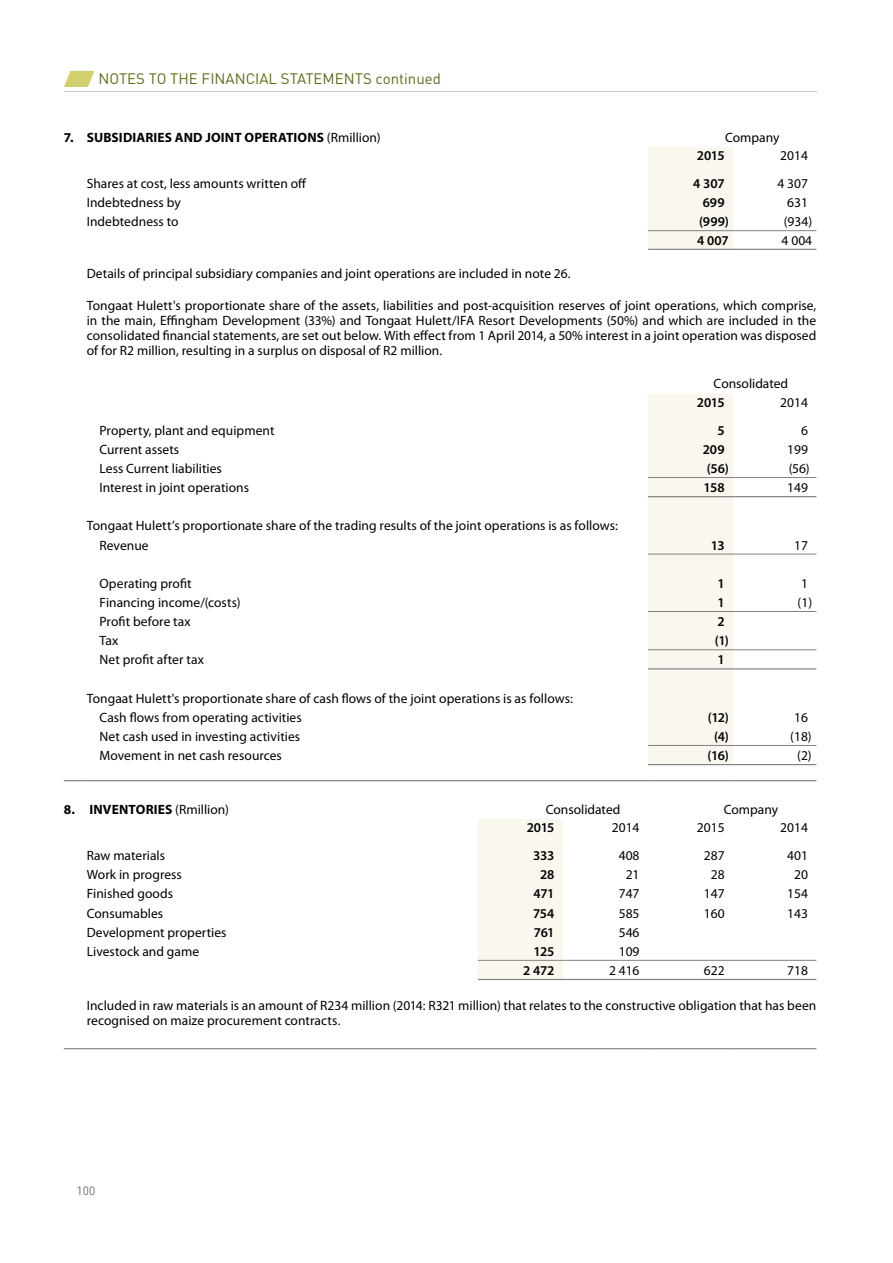
<style>
.page{position:relative;width:893px;height:1263px;background:#fff}
.page>*{position:absolute;margin:0;border:0;box-sizing:border-box;transform-origin:0 0}
.t1{font:15px "DIN";color:#5e6c1a}
.t2{font:13.5px/15px "Myriad Pro";color:#000}
.t3{font:600 13.5px "Myriad Pro";letter-spacing:-.015em;color:#000}
.t4{font:700 13.5px "Myriad Pro";letter-spacing:.01em;color:#000}
.t5{font:12px "DIN";color:#6d6e71}
.s1{font-weight:400}
</style>
<div class="page">
<svg style="left:478px;top:147px;width:255px;height:832px"></svg>
<hr style="left:648px;top:249px;width:85px;height:1px;background:#808285">
<hr style="left:733px;top:249px;width:83px;height:1px;background:#808285">
<hr style="left:648px;top:477px;width:85px;height:1px;background:#808285">
<hr style="left:733px;top:477px;width:83px;height:1px;background:#808285">
<hr style="left:648px;top:496px;width:85px;height:1px;background:#808285">
<hr style="left:733px;top:496px;width:83px;height:1px;background:#808285">
<hr style="left:648px;top:554px;width:85px;height:1px;background:#808285">
<hr style="left:733px;top:554px;width:83px;height:1px;background:#808285">
<hr style="left:648px;top:611px;width:85px;height:1px;background:#808285">
<hr style="left:733px;top:611px;width:83px;height:1px;background:#808285">
<hr style="left:648px;top:649px;width:85px;height:1px;background:#808285">
<hr style="left:733px;top:649px;width:83px;height:1px;background:#808285">
<hr style="left:648px;top:668px;width:85px;height:1px;background:#808285">
<hr style="left:733px;top:668px;width:83px;height:1px;background:#808285">
<hr style="left:648px;top:745px;width:85px;height:1px;background:#808285">
<hr style="left:733px;top:745px;width:83px;height:1px;background:#808285">
<hr style="left:648px;top:764px;width:85px;height:1px;background:#808285">
<hr style="left:733px;top:764px;width:83px;height:1px;background:#808285">
<hr style="left:478px;top:780px;width:85px;height:1px;background:#808285">
<hr style="left:563px;top:780px;width:85px;height:1px;background:#808285">
<hr style="left:648px;top:780px;width:85px;height:1px;background:#808285">
<hr style="left:733px;top:780px;width:83px;height:1px;background:#808285">
<hr style="left:478px;top:960px;width:85px;height:1px;background:#808285">
<hr style="left:563px;top:960px;width:85px;height:1px;background:#808285">
<hr style="left:648px;top:960px;width:85px;height:1px;background:#808285">
<hr style="left:733px;top:960px;width:83px;height:1px;background:#808285">
<hr style="left:478px;top:979px;width:85px;height:1px;background:#808285">
<hr style="left:563px;top:979px;width:85px;height:1px;background:#808285">
<hr style="left:648px;top:979px;width:85px;height:1px;background:#808285">
<hr style="left:733px;top:979px;width:83px;height:1px;background:#808285">
<svg style="left:64px;top:1048px;width:23px;height:1px"></svg>
<hr style="left:87px;top:1048px;width:391px;height:1px;background:#808285">
<hr style="left:478px;top:1048px;width:85px;height:1px;background:#808285">
<hr style="left:563px;top:1048px;width:85px;height:1px;background:#808285">
<hr style="left:648px;top:1048px;width:85px;height:1px;background:#808285">
<hr style="left:733px;top:1048px;width:83px;height:1px;background:#808285">
<svg style="left:64px;top:780px;width:23px;height:1px"></svg>
<hr style="left:87px;top:780px;width:391px;height:1px;background:#808285">
<hr style="left:648px;top:230px;width:85px;height:1px;background:#808285">
<hr style="left:733px;top:230px;width:83px;height:1px;background:#808285">
<hr style="left:64px;top:91px;width:752px;height:1px;background:#c7c8ca">
<svg style="left:64px;top:71px;width:30px;height:16px"></svg>
<p class="t1" style="left:99px;top:70px;width:344px">NOTES TO THE FINANCIAL STATEMENTS continued</p>
<p class="t4" style="left:64px;top:129px;width:318px">7. SUBSIDIARIES AND JOINT OPERATIONS <span class="s1">(Rmillion)</span></p>
<p class="t2" style="left:725px;top:130px;width:56px">Company</p>
<p class="t3" style="left:697px;top:148px;width:29px">2015</p>
<p class="t2" style="left:780px;top:149px;width:29px">2014</p>
<p class="t2" style="left:87px;top:176px;width:221px">Shares at cost, less amounts written off</p>
<p class="t3" style="left:693px;top:176px;width:33px">4 307</p>
<p class="t2" style="left:777px;top:176px;width:32px">4 307</p>
<p class="t2" style="left:87px;top:195px;width:96px">Indebtedness by</p>
<p class="t3" style="left:703px;top:195px;width:23px">699</p>
<p class="t2" style="left:787px;top:195px;width:22px">631</p>
<p class="t2" style="left:87px;top:214px;width:93px">Indebtedness to</p>
<p class="t3" style="left:699px;top:214px;width:31px">(999)</p>
<p class="t2" style="left:784px;top:214px;width:30px">(934)</p>
<p class="t3" style="left:697px;top:233px;width:33px">4 007</p>
<p class="t2" style="left:782px;top:233px;width:32px">4 004</p>
<p class="t2" style="left:87px;top:266px;width:485px">Details of principal subsidiary companies and joint operations are included in note 26.</p>
<p class="t2" style="left:87px;top:299px;width:731px;text-align:justify">Tongaat Hulett's proportionate share of the assets, liabilities and post-acquisition reserves of joint operations, which comprise, in the main, Effingham Development (33%) and Tongaat Hulett/IFA Resort Developments (50%) and which are included in the consolidated financial statements, are set out below. With effect from 1 April 2014, a 50% interest in a joint operation was disposed of for R2 million, resulting in a surplus on disposal of R2 million.</p>
<p class="t2" style="left:714px;top:376px;width:76px">Consolidated</p>
<p class="t3" style="left:697px;top:395px;width:29px">2015</p>
<p class="t2" style="left:780px;top:395px;width:29px">2014</p>
<p class="t2" style="left:100px;top:423px;width:176px">Property, plant and equipment</p>
<p class="t3" style="left:717px;top:423px;width:9px">5</p>
<p class="t2" style="left:801px;top:423px;width:8px">6</p>
<p class="t2" style="left:100px;top:442px;width:81px">Current assets</p>
<p class="t3" style="left:703px;top:442px;width:23px">209</p>
<p class="t2" style="left:787px;top:442px;width:22px">199</p>
<p class="t2" style="left:100px;top:461px;width:124px">Less Current liabilities</p>
<p class="t3" style="left:707px;top:461px;width:24px">(56)</p>
<p class="t2" style="left:789px;top:461px;width:22px">(56)</p>
<p class="t2" style="left:100px;top:480px;width:151px">Interest in joint operations</p>
<p class="t3" style="left:704px;top:480px;width:23px">158</p>
<p class="t2" style="left:787px;top:480px;width:22px">149</p>
<p class="t2" style="left:100px;top:517px;width:520px;line-height:19.2px;text-indent:-13px">Tongaat Hulett’s proportionate share of the trading results of the joint operations is as follows:<br>Revenue</p>
<p class="t3" style="left:711px;top:537px;width:15px">13</p>
<p class="t2" style="left:794px;top:538px;width:15px">17</p>
<p class="t2" style="left:100px;top:576px;width:94px">Operating profit</p>
<p class="t3" style="left:717px;top:576px;width:9px">1</p>
<p class="t2" style="left:801px;top:576px;width:8px">1</p>
<p class="t2" style="left:100px;top:595px;width:142px">Financing income/(costs)</p>
<p class="t3" style="left:717px;top:595px;width:9px">1</p>
<p class="t2" style="left:798px;top:595px;width:16px">(1)</p>
<p class="t2" style="left:100px;top:614px;width:93px">Profit before tax</p>
<p class="t3" style="left:717px;top:614px;width:9px">2</p>
<p class="t2" style="left:100px;top:633px;width:20px">Tax</p>
<p class="t3" style="left:715px;top:633px;width:15px">(1)</p>
<p class="t2" style="left:100px;top:653px;width:106px">Net profit after tax</p>
<p class="t3" style="left:717px;top:652px;width:9px">1</p>
<p class="t2" style="left:100px;top:689px;width:475px;line-height:19.2px;text-indent:-13px">Tongaat Hulett's proportionate share of cash flows of the joint operations is as follows:<br>Cash flows from operating activities</p>
<p class="t3" style="left:708px;top:710px;width:22px">(12)</p>
<p class="t2" style="left:794px;top:710px;width:15px">16</p>
<p class="t2" style="left:100px;top:729px;width:202px">Net cash used in investing activities</p>
<p class="t3" style="left:714px;top:729px;width:16px">(4)</p>
<p class="t2" style="left:790px;top:729px;width:23px">(18)</p>
<p class="t2" style="left:100px;top:748px;width:184px">Movement in net cash resources</p>
<p class="t3" style="left:708px;top:748px;width:23px">(16)</p>
<p class="t2" style="left:797px;top:748px;width:16px">(2)</p>
<p class="t4" style="left:64px;top:801px;width:167px">8. INVENTORIES <span class="s1">(Rmillion)</span></p>
<p class="t2" style="left:546px;top:803px;width:76px">Consolidated</p>
<p class="t2" style="left:724px;top:803px;width:56px">Company</p>
<p class="t3" style="left:527px;top:820px;width:29px">2015</p>
<p class="t2" style="left:612px;top:821px;width:29px">2014</p>
<p class="t2" style="left:697px;top:821px;width:29px">2015</p>
<p class="t2" style="left:780px;top:821px;width:29px">2014</p>
<p class="t2" style="left:87px;top:848px;width:80px">Raw materials</p>
<p class="t3" style="left:533px;top:848px;width:23px">333</p>
<p class="t2" style="left:619px;top:848px;width:22px">408</p>
<p class="t2" style="left:704px;top:848px;width:22px">287</p>
<p class="t2" style="left:787px;top:848px;width:22px">401</p>
<p class="t2" style="left:87px;top:867px;width:97px">Work in progress</p>
<p class="t3" style="left:540px;top:867px;width:16px">28</p>
<p class="t2" style="left:626px;top:867px;width:15px">21</p>
<p class="t2" style="left:711px;top:867px;width:15px">28</p>
<p class="t2" style="left:794px;top:867px;width:15px">20</p>
<p class="t2" style="left:87px;top:887px;width:88px">Finished goods</p>
<p class="t3" style="left:533px;top:886px;width:23px">471</p>
<p class="t2" style="left:619px;top:887px;width:22px">747</p>
<p class="t2" style="left:704px;top:887px;width:22px">147</p>
<p class="t2" style="left:787px;top:887px;width:22px">154</p>
<p class="t2" style="left:87px;top:906px;width:78px">Consumables</p>
<p class="t3" style="left:533px;top:905px;width:23px">754</p>
<p class="t2" style="left:619px;top:906px;width:22px">585</p>
<p class="t2" style="left:704px;top:906px;width:22px">160</p>
<p class="t2" style="left:787px;top:906px;width:22px">143</p>
<p class="t2" style="left:87px;top:925px;width:141px">Development properties</p>
<p class="t3" style="left:534px;top:925px;width:22px">761</p>
<p class="t2" style="left:619px;top:925px;width:22px">546</p>
<p class="t2" style="left:87px;top:944px;width:114px">Livestock and game</p>
<p class="t3" style="left:534px;top:944px;width:22px">125</p>
<p class="t2" style="left:619px;top:944px;width:22px">109</p>
<p class="t3" style="left:523px;top:963px;width:33px">2 472</p>
<p class="t2" style="left:609px;top:963px;width:32px">2 416</p>
<p class="t2" style="left:704px;top:963px;width:22px">622</p>
<p class="t2" style="left:787px;top:963px;width:22px">718</p>
<p class="t2" style="left:87px;top:998px;width:731px">Included in raw materials is an amount of R234 million (2014: R321 million) that relates to the constructive obligation that has been recognised on maize procurement contracts.</p>
<p class="t5" style="left:77px;top:1183px;width:20px">100</p>
</div>
